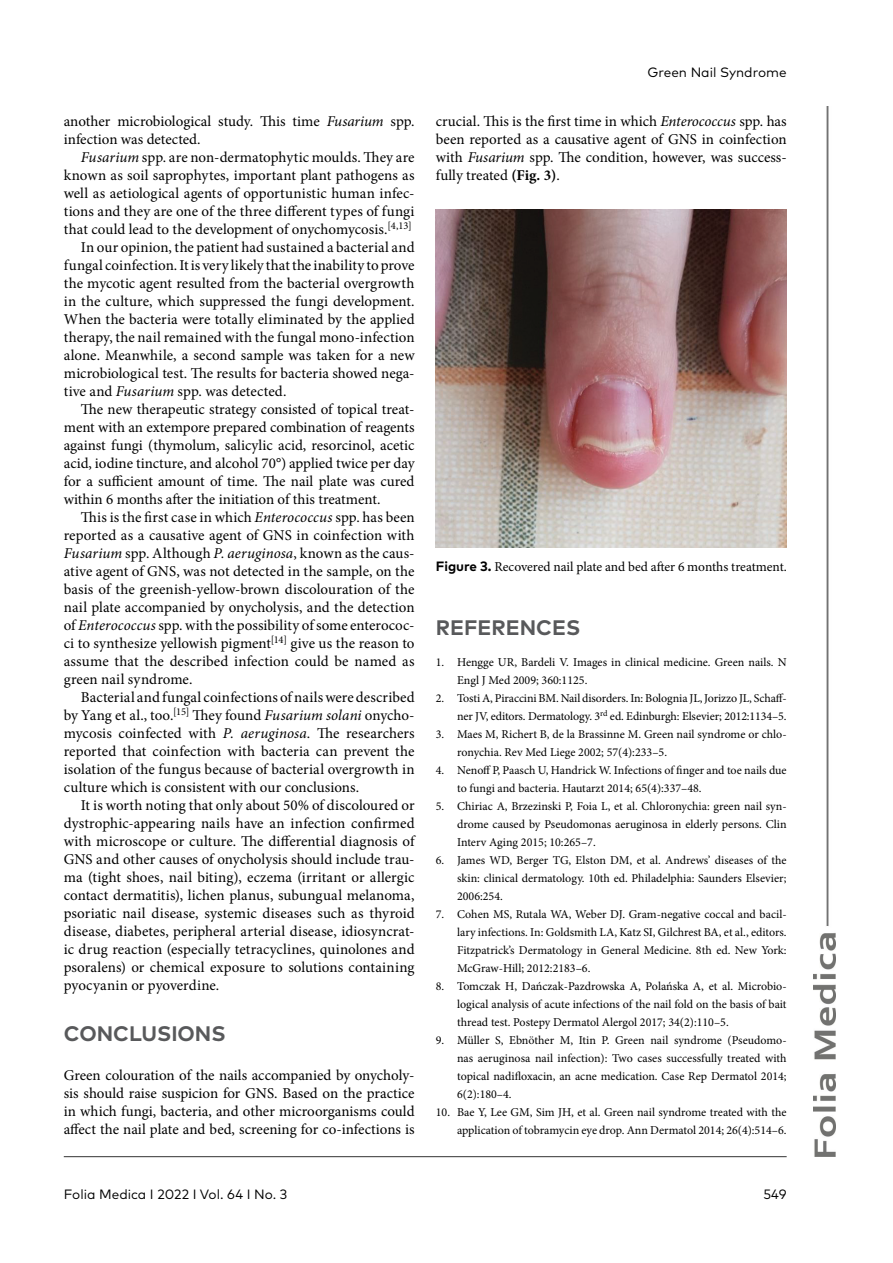
<style>
.page{position:relative;width:893px;height:1263px;background:#fff}
.page>*{position:absolute;margin:0;border:0;box-sizing:border-box;transform-origin:0 0}
.t1{font:700 21px "FF Mark Pro";color:#58595b}
.t2{font:15px/18px "Minion Pro";color:#000;text-align:justify}
.t3{font:13.5px "Minion Pro";letter-spacing:-.005em;color:#000}
.t4{font:13.5px "FF Mark Pro";color:#000}
.t5{font:12px/18px "Minion Pro";color:#000;text-align:justify}
.s1{font-style:italic}
.s2{font-weight:700}
.s3{font-family:"FF Mark Pro";font-weight:700}
</style>
<div class="page">
<img style="left:813px;top:106px;width:22px;height:1051px">
<hr style="left:64px;top:1156px;width:723px;height:1px;background:#333">
<img style="left:436px;top:209px;width:351px;height:339px">
<p class="t2" style="left:64px;top:112px;width:352px">another microbiological study. This time <span class="s1">Fusarium</span> spp. infection was detected.</p>
<p class="t2" style="left:81px;top:148px;width:335px"><span class="s1">Fusarium</span> spp. are non-dermatophytic moulds. They are</p>
<p class="t2" style="left:64px;top:166px;width:352px">known as soil saprophytes, important plant pathogens as</p>
<p class="t2" style="left:64px;top:184px;width:352px">well as aetiological agents of opportunistic human infec-</p>
<p class="t2" style="left:64px;top:202px;width:352px">tions and they are one of the three different types of fungi</p>
<p class="t2" style="left:64px;top:220px;width:349px">that could lead to the development of onychomycosis.<sup>[4,13]</sup></p>
<p class="t2" style="left:81px;top:238px;width:335px">In our opinion, the patient had sustained a bacterial and</p>
<p class="t2" style="left:64px;top:256px;width:352px">fungal coinfection. It is very likely that the inability to prove</p>
<p class="t2" style="left:64px;top:274px;width:352px">the mycotic agent resulted from the bacterial overgrowth</p>
<p class="t2" style="left:64px;top:292px;width:352px">in the culture, which suppressed the fungi development.</p>
<p class="t2" style="left:64px;top:310px;width:352px">When the bacteria were totally eliminated by the applied</p>
<p class="t2" style="left:64px;top:328px;width:352px">therapy, the nail remained with the fungal mono-infection</p>
<p class="t2" style="left:64px;top:346px;width:352px">alone. Meanwhile, a second sample was taken for a new</p>
<p class="t2" style="left:64px;top:364px;width:352px">microbiological test. The results for bacteria showed nega-</p>
<p class="t2" style="left:64px;top:382px;width:224px">tive and <span class="s1">Fusarium</span> spp. was detected.</p>
<p class="t2" style="left:81px;top:400px;width:335px">The new therapeutic strategy consisted of topical treat-</p>
<p class="t2" style="left:64px;top:418px;width:352px">ment with an extempore prepared combination of reagents</p>
<p class="t2" style="left:64px;top:436px;width:352px">against fungi (thymolum, salicylic acid, resorcinol, acetic</p>
<p class="t2" style="left:64px;top:454px;width:352px">acid, iodine tincture, and alcohol 70°) applied twice per day</p>
<p class="t2" style="left:64px;top:472px;width:352px">for a sufficient amount of time. The nail plate was cured</p>
<p class="t2" style="left:64px;top:490px;width:318px">within 6 months after the initiation of this treatment.</p>
<p class="t2" style="left:81px;top:508px;width:335px">This is the first case in which <span class="s1">Enterococcus</span> spp. has been</p>
<p class="t2" style="left:64px;top:526px;width:352px">reported as a causative agent of GNS in coinfection with</p>
<p class="t2" style="left:64px;top:544px;width:352px"><span class="s1">Fusarium</span> spp. Although <span class="s1">P. aeruginosa</span>, known as the caus-</p>
<p class="t2" style="left:64px;top:562px;width:352px">ative agent of GNS, was not detected in the sample, on the</p>
<p class="t2" style="left:64px;top:580px;width:352px">basis of the greenish-yellow-brown discolouration of the</p>
<p class="t2" style="left:64px;top:598px;width:352px">nail plate accompanied by onycholysis, and the detection</p>
<p class="t2" style="left:64px;top:616px;width:352px">of <span class="s1">Enterococcus</span> spp. with the possibility of some enterococ-</p>
<p class="t2" style="left:64px;top:634px;width:352px">ci to synthesize yellowish pigment<sup>[14]</sup> give us the reason to</p>
<p class="t2" style="left:64px;top:652px;width:352px">assume that the described infection could be named as</p>
<p class="t2" style="left:64px;top:670px;width:130px">green nail syndrome.</p>
<p class="t2" style="left:81px;top:688px;width:335px">Bacterial and fungal coinfections of nails were described</p>
<p class="t2" style="left:64px;top:706px;width:352px">by Yang et al., too.<sup>[15]</sup> They found <span class="s1">Fusarium solani</span> onycho-</p>
<p class="t2" style="left:64px;top:724px;width:352px">mycosis coinfected with <span class="s1">P. aeruginosa</span>. The researchers</p>
<p class="t2" style="left:64px;top:742px;width:352px">reported that coinfection with bacteria can prevent the</p>
<p class="t2" style="left:64px;top:760px;width:352px">isolation of the fungus because of bacterial overgrowth in</p>
<p class="t2" style="left:64px;top:778px;width:297px">culture which is consistent with our conclusions.</p>
<p class="t2" style="left:81px;top:796px;width:335px">It is worth noting that only about 50% of discoloured or</p>
<p class="t2" style="left:64px;top:814px;width:352px">dystrophic-appearing nails have an infection confirmed</p>
<p class="t2" style="left:64px;top:832px;width:352px">with microscope or culture. The differential diagnosis of</p>
<p class="t2" style="left:64px;top:850px;width:352px">GNS and other causes of onycholysis should include trau-</p>
<p class="t2" style="left:64px;top:868px;width:352px">ma (tight shoes, nail biting), eczema (irritant or allergic</p>
<p class="t2" style="left:64px;top:886px;width:352px">contact dermatitis), lichen planus, subungual melanoma,</p>
<p class="t2" style="left:64px;top:904px;width:352px">psoriatic nail disease, systemic diseases such as thyroid</p>
<p class="t2" style="left:64px;top:922px;width:352px">disease, diabetes, peripheral arterial disease, idiosyncrat-</p>
<p class="t2" style="left:64px;top:940px;width:352px">ic drug reaction (especially tetracyclines, quinolones and</p>
<p class="t2" style="left:64px;top:958px;width:352px">psoralens) or chemical exposure to solutions containing</p>
<p class="t2" style="left:64px;top:976px;width:157px">pyocyanin or pyoverdine.</p>
<h1 class="t1" style="left:64px;top:1017px;width:163px">CONCLUSIONS</h1>
<p class="t2" style="left:64px;top:1066px;width:352px">Green colouration of the nails accompanied by onycholy&shy;sis should raise suspicion for GNS. Based on the practice in which fungi, bacteria, and other microorganisms could affect the nail plate and bed, screening for co-infections is</p>
<p class="t4" style="left:647px;top:62px;width:141px">Green Nail Syndrome</p>
<p class="t2" style="left:436px;top:112px;width:352px">crucial. This is the first time in which <span class="s1">Enterococcus</span> spp. has been reported as a causative agent of GNS in coinfection with <span class="s1">Fusarium</span> spp. The condition, however, was success&shy;fully treated <span class="s2">(Fig. 3)</span>.</p>
<p class="t3" style="left:436px;top:558px;width:353px"><span class="s3">Figure 3.</span> Recovered nail plate and bed after 6 months treatment.</p>
<h1 class="t1" style="left:436px;top:612px;width:146px">REFERENCES</h1>
<p class="t5" style="left:457px;top:653px;width:331px;text-indent:-21px">1. Hengge UR, Bardeli V. Images in clinical medicine. Green nails. N<br>Engl J Med 2009; 360:1125.</p>
<p class="t5" style="left:436px;top:689px;width:352px;text-align:right">2. Tosti A, Piraccini BM. Nail disorders. In: Bolognia JL, Jorizzo JL, Schaff&shy;ner JV, editors. Dermatology. 3<sup>rd</sup> ed. Edinburgh: Elsevier; 2012:1134–5.</p>
<p class="t5" style="left:457px;top:725px;width:331px;text-indent:-21px">3. Maes M, Richert B, de la Brassinne M. Green nail syndrome or chlo&shy;ronychia. Rev Med Liege 2002; 57(4):233–5.</p>
<p class="t5" style="left:457px;top:761px;width:331px;text-indent:-21px">4. Nenoff P, Paasch U, Handrick W. Infections of finger and toe nails due to fungi and bacteria. Hautarzt 2014; 65(4):337–48.</p>
<p class="t5" style="left:457px;top:797px;width:331px;text-indent:-21px">5. Chiriac A, Brzezinski P, Foia L, et al. Chloronychia: green nail syn&shy;drome caused by Pseudomonas aeruginosa in elderly persons. Clin Interv Aging 2015; 10:265–7.</p>
<p class="t5" style="left:457px;top:851px;width:331px;text-indent:-21px">6. James WD, Berger TG, Elston DM, et al. Andrews’ diseases of the skin: clinical dermatology. 10th ed. Philadelphia: Saunders Elsevier; 2006:254.</p>
<p class="t5" style="left:457px;top:905px;width:331px;text-indent:-21px">7. Cohen MS, Rutala WA, Weber DJ. Gram-negative coccal and bacil&shy;lary infections. In: Goldsmith LA, Katz SI, Gilchrest BA, et al., editors.<br>Fitzpatrick’s Dermatology in General Medicine. 8th ed. New York:<br>McGraw-Hill; 2012:2183–6.</p>
<p class="t5" style="left:457px;top:977px;width:331px;text-indent:-21px">8. Tomczak H, Dańczak-Pazdrowska A, Polańska A, et al. Microbio&shy;logical analysis of acute infections of the nail fold on the basis of bait thread test. Postepy Dermatol Alergol 2017; 34(2):110–5.</p>
<p class="t5" style="left:457px;top:1031px;width:331px;text-indent:-21px">9. Müller S, Ebnöther M, Itin P. Green nail syndrome (Pseudomo&shy;nas aeruginosa nail infection): Two cases successfully treated with topical nadifloxacin, an acne medication. Case Rep Dermatol 2014; 6(2):180–4.</p>
<p class="t5" style="left:436px;top:1103px;width:352px;text-align:right">10. Bae Y, Lee GM, Sim JH, et al. Green nail syndrome treated with the application of tobramycin eye drop. Ann Dermatol 2014; 26(4):514–6.</p>
<p class="t4" style="left:64px;top:1184px;width:225px">Folia Medica I 2022 I Vol. 64 I No. 3</p>
<p class="t4" style="left:763px;top:1184px;width:25px">549</p>
</div>
